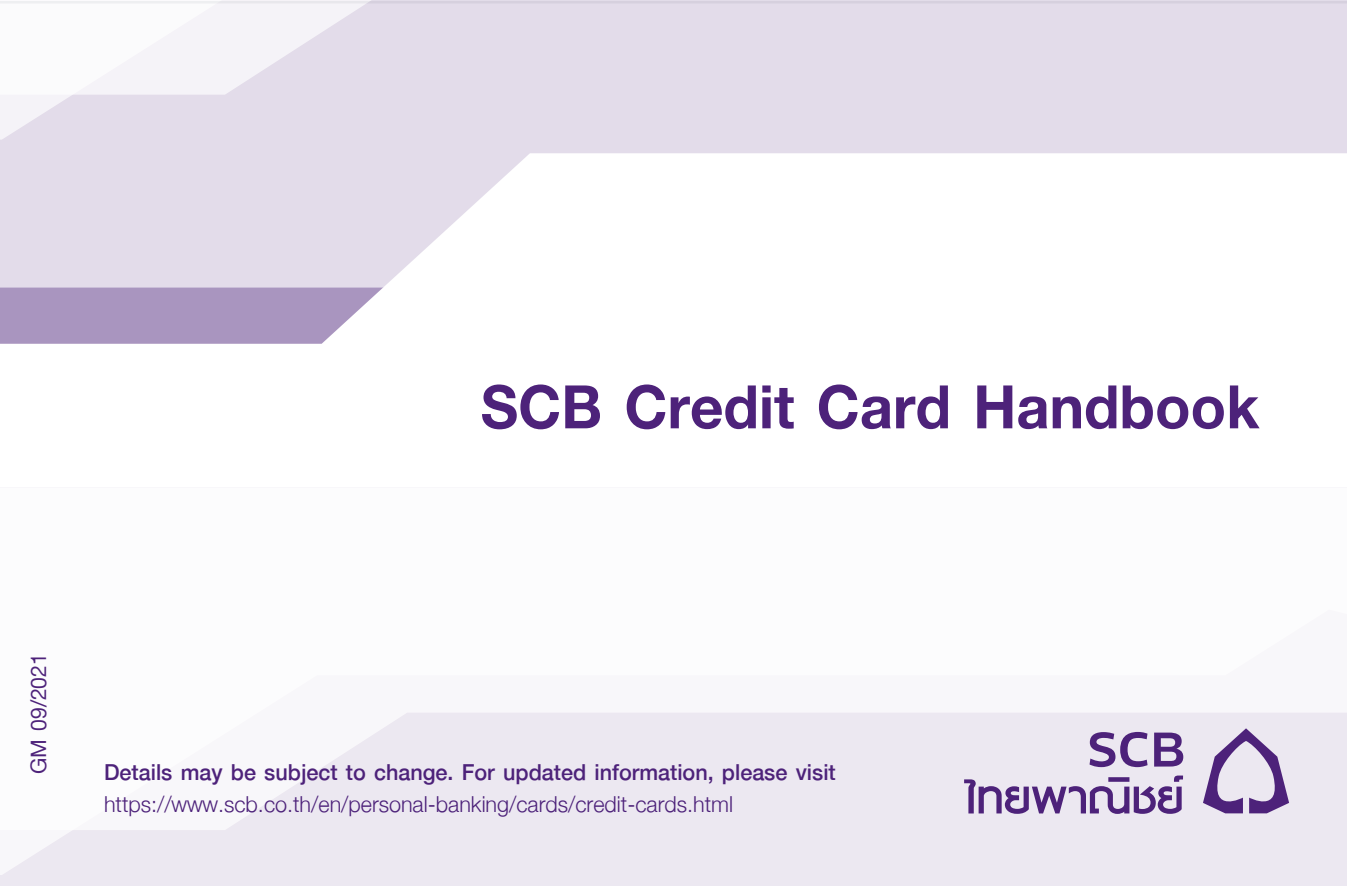
<style>
.page{position:relative;width:1347px;height:886px;background:#fff}
.page>*{position:absolute;margin:0;border:0;box-sizing:border-box;transform-origin:0 0}
.t1{font:91px "Kittithada Bold 75";color:#4d227a}
.t2{font:33.75px "Kittithada Light 45";color:#4d227a}
.t3{font:33.75px "Kittithada Medium 65";color:#4d227a}
.t4{font:32.5px "PS Lx Text";color:#4d227a}
</style>
<div class="page">
<svg style="left:0;top:288px;width:383px;height:56px;background:#b09dc4"></svg>
<svg style="left:0;top:140px;width:1346px;height:148px"></svg>
<div style="left:0;top:95px;width:1346px;height:45px;background:#e3dcea"></div>
<svg style="left:0;top:0;width:1346px;height:95px;fill:#e3dcea"></svg>
<div style="left:0;top:875px;width:1346px;height:11px;background:#ece8f1"></div>
<div style="left:2px;top:830px;width:1344px;height:45px;background:#ece8f1"></div>
<svg style="left:225px;top:712px;width:1121px;height:118px;background:#ede9f1"></svg>
<svg style="left:1202px;top:728px;width:87px;height:87px;background:#baa9cb"></svg>
<svg style="left:1089px;top:732px;width:58px;height:35px;background:#a590bc"></svg>
<svg style="left:1154px;top:732px;width:29px;height:34px"></svg>
<svg style="left:964px;top:775px;width:219px;height:39px;background:#b3a2c7"></svg>
<h1 class="t1" style="left:480px;top:357px;width:780px">SCB Credit Card Handbook</h1>
<p class="t4" style="left:20px;top:774px;width:122px;rotate:-90deg">GM 09/2021</p>
<p class="t3" style="left:104px;top:753px;width:733px">Details may be subject to change. For updated information, please visit</p>
<p class="t2" style="left:104px;top:786px;width:630px">https://www.scb.co.th/en/personal-banking/cards/credit-cards.html</p>
</div>
